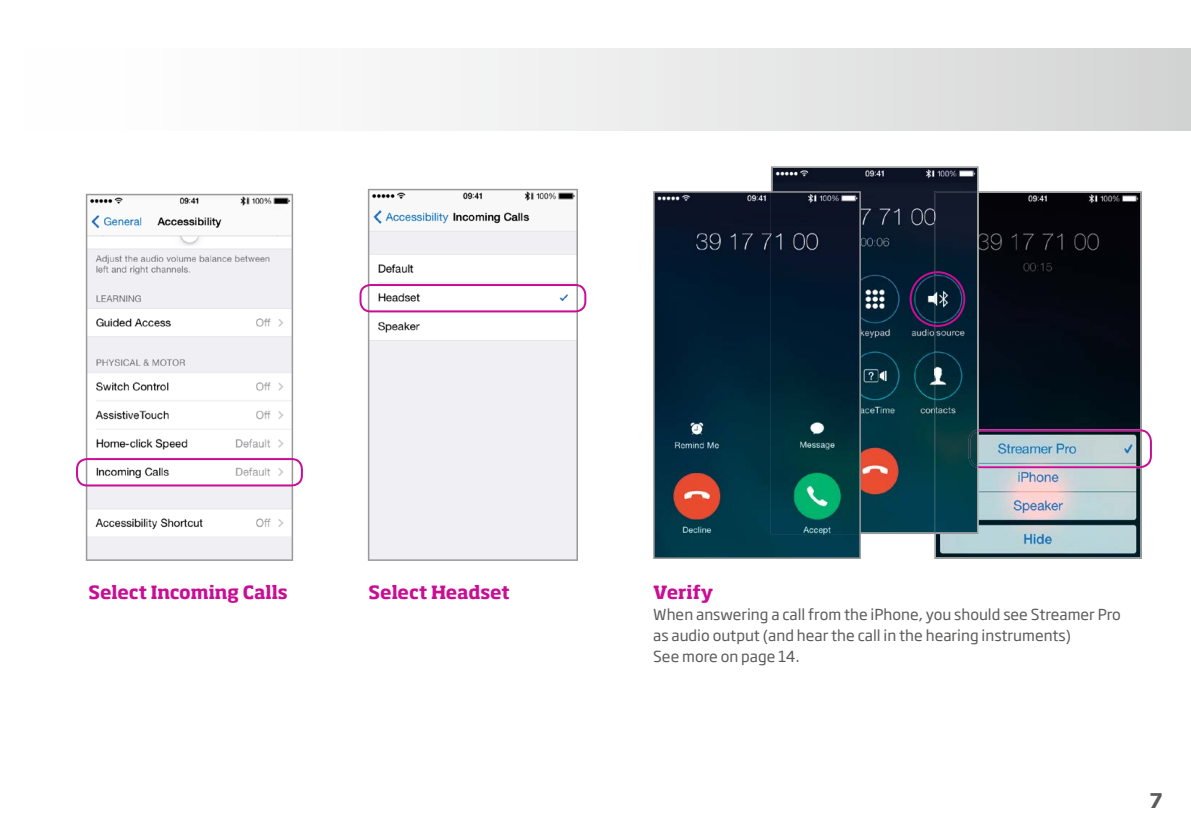
<style>
.page{position:relative;width:1191px;height:840px;background:#fff}
.page>*{position:absolute;margin:0;border:0;box-sizing:border-box;transform-origin:0 0}
.t1{font:700 20px "Soho Gothic Pro";color:#5b5b5a}
.t2{font:700 18px "Soho Pro";letter-spacing:-.005em;color:#c90e96}
.t3{font:15px/21px "Soho Gothic Pro";color:#5b5b5a}
</style>
<div class="page">
<svg style="left:934px;top:191px;width:208px;height:367px;background:#374047"></svg>
<svg style="left:978px;top:429px;width:174px;height:39px;background:#a9a8bc"></svg>
<svg style="left:368px;top:189px;width:210px;height:371px;fill:#f0f0f4"></svg>
<svg style="left:86px;top:194px;width:207px;height:366px"></svg>
<svg style="left:771px;top:166px;width:207px;height:367px;background:#173441"></svg>
<svg style="left:653px;top:191px;width:208px;height:367px;background:#0e2e3d"></svg>
<svg style="left:76px;top:458px;width:227px;height:28px"></svg>
<svg style="left:359px;top:284px;width:227px;height:28px"></svg>
<svg style="left:909px;top:271px;width:56px;height:56px;background:#232949"></svg>
<div style="left:0;top:48px;width:1191px;height:82px;background:linear-gradient(to right,#fff,#d5d6d6)"></div>
<p class="t2" style="left:88px;top:578px;width:201px">Select Incoming Calls</p>
<p class="t2" style="left:369px;top:578px;width:143px">Select Headset</p>
<p class="t2" style="left:653px;top:578px;width:62px">Verify</p>
<p class="t3" style="left:653px;top:602px;width:469px">When answering a call from the iPhone, you should see Streamer Pro as audio output (and hear the call in the hearing instruments)<br>See more on page 14.</p>
<h1 class="t1" style="left:1149px;top:783px;width:14px">7</h1>
</div>
